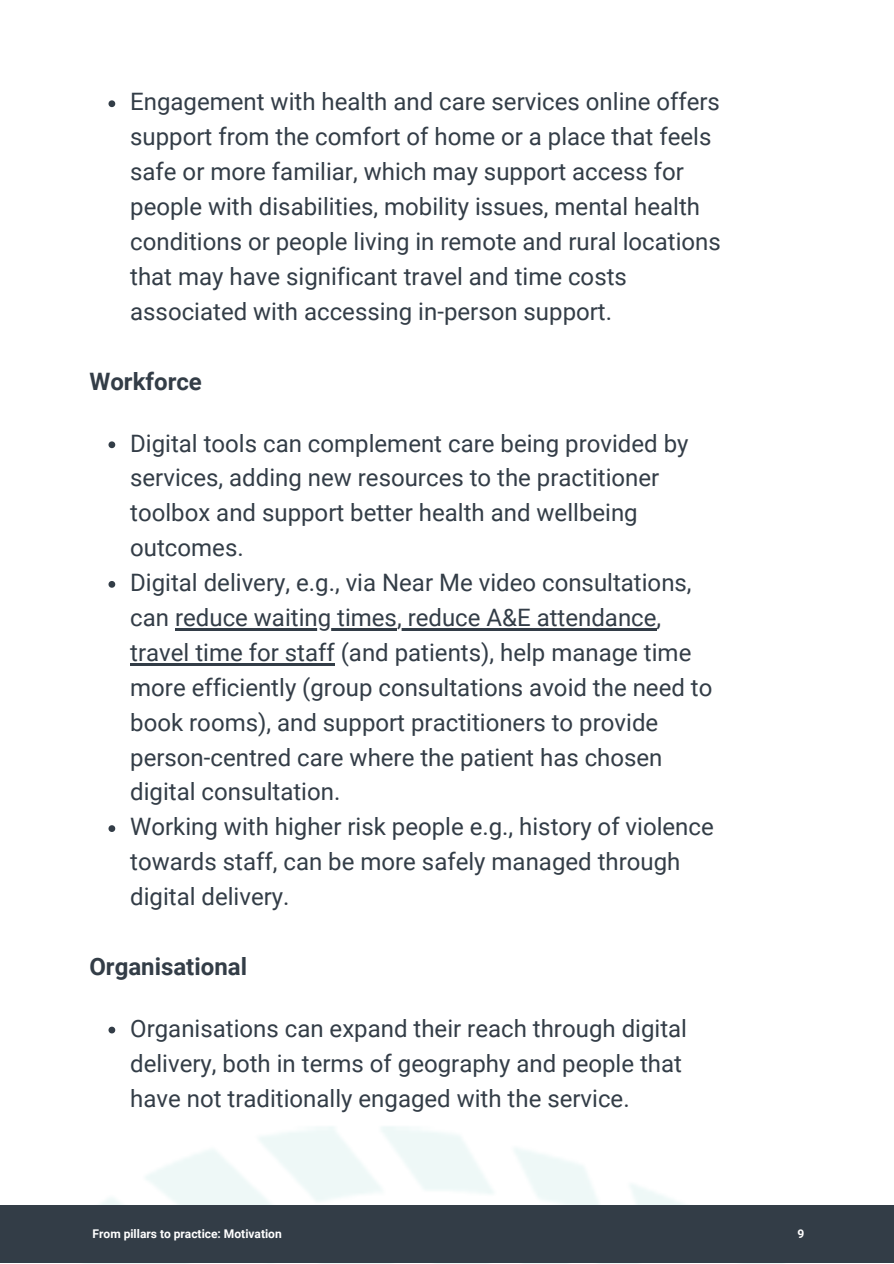
<style>
.page{position:relative;width:894px;height:1264px;background:#fff}
.page>*{position:absolute;margin:0;border:0;box-sizing:border-box;transform-origin:0 0}
.t1{font:24px/34.8px "Roboto";color:#333d47}
.t2{font:700 24px "Roboto";color:#333d47}
.t3{font:700 12px "Roboto";color:#fff}
</style>
<div class="page">
<div style="left:0;top:1205px;width:893px;height:58px;background:#333d47"></div>
<svg style="left:108px;top:100px;width:7px;height:7px"></svg>
<svg style="left:108px;top:441px;width:7px;height:7px"></svg>
<svg style="left:108px;top:581px;width:7px;height:6px"></svg>
<hr style="left:175px;top:628px;width:222px;height:2px;background:#333d47">
<hr style="left:397px;top:628px;width:259px;height:2px;background:#333d47">
<hr style="left:130px;top:663px;width:205px;height:2px;background:#333d47">
<svg style="left:108px;top:825px;width:7px;height:7px"></svg>
<svg style="left:108px;top:1026px;width:7px;height:7px"></svg>
<p class="t1" style="left:130px;top:85px;width:592px">Engagement with health and care services online offers support from the comfort of home or a place that feels safe or more familiar, which may support access for people with disabilities, mobility issues, mental health conditions or people living in remote and rural locations that may have significant travel and time costs associated with accessing in-person support.</p>
<h1 class="t2" style="left:89px;top:367px;width:114px">Workforce</h1>
<p class="t1" style="left:130px;top:426px;width:559px">Digital tools can complement care being provided by services, adding new resources to the practitioner toolbox and support better health and wellbeing outcomes.</p>
<p class="t1" style="left:130px;top:565px;width:563px">Digital delivery, e.g., via Near Me video consultations, can reduce waiting times, reduce A&amp;E attendance,</p>
<h1 class="t1" style="left:130px;top:635px;width:585px">travel time for staff (and patients), help manage time more efficiently (group consultations avoid the need to book rooms), and support practitioners to provide person-centred care where the patient has chosen digital consultation.<br>Working with higher risk people e.g., history of violence towards staff, can be more safely managed through digital delivery.</h1>
<p class="t2" style="left:89px;top:952px;width:159px">Organisational</p>
<p class="t1" style="left:130px;top:1011px;width:558px">Organisations can expand their reach through digital</p>
<p class="t1" style="left:130px;top:1046px;width:553px">delivery, both in terms of geography and people that have not traditionally engaged with the service.</p>
<p class="t3" style="left:93px;top:1227px;width:190px">From pillars to practice: Motivation</p>
<p class="t3" style="left:797px;top:1227px;width:8px">9</p>
</div>
